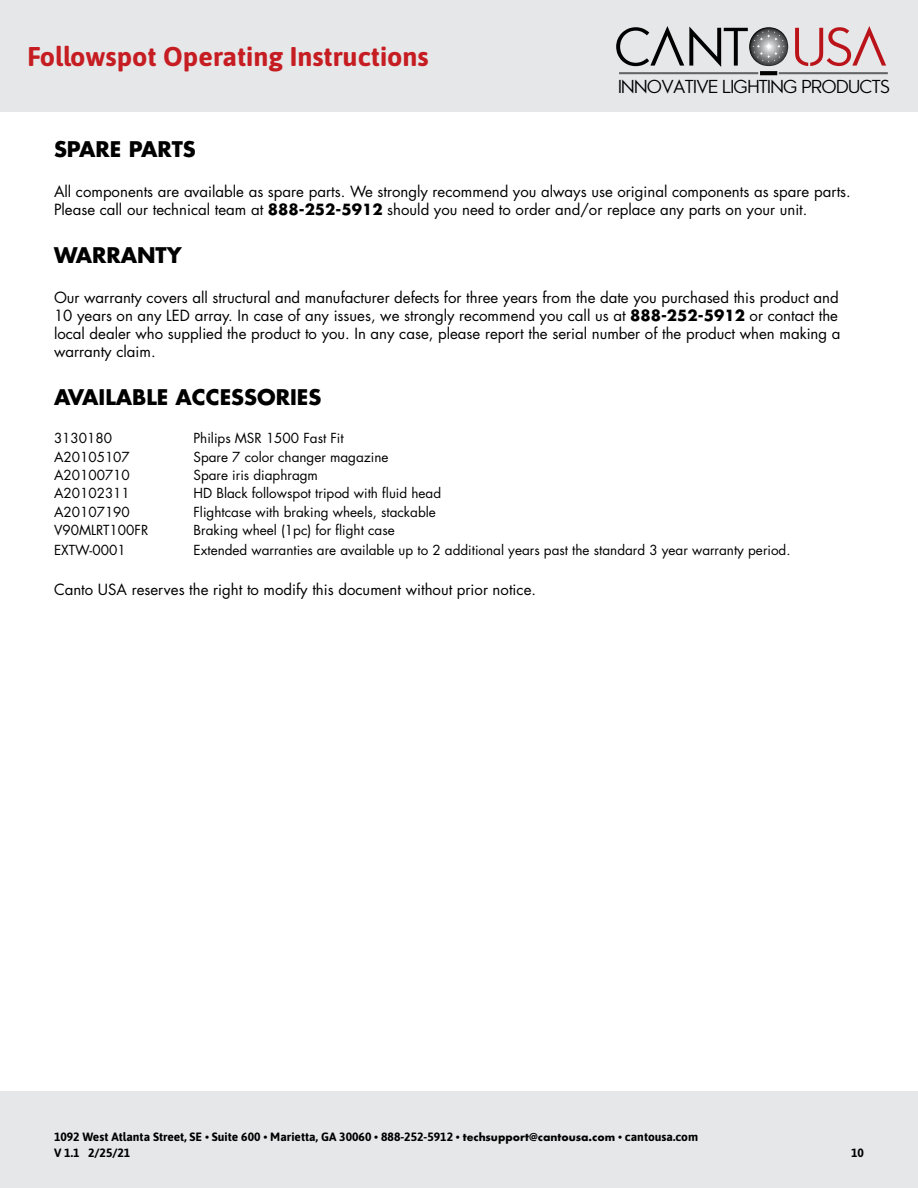
<style>
.page{position:relative;width:918px;height:1188px;background:#fff}
.page>*{position:absolute;margin:0;border:0;box-sizing:border-box;transform-origin:0 0}
.t1{font:700 27px "Asap";color:#c61d23}
.t2{font:700 21px "Futura";color:#000}
.t3{font:18px "Pasajero";color:#000}
.t4{font:15px/18px "Futura";color:#000}
.t5{font:13.5px "Futura";color:#000}
.t6{font:700 12px "Asap";color:#000}
.s1{font-weight:700}
.s2{font-family:"Futura PT"}
</style>
<div class="page">
<div style="left:0;top:0;width:918px;height:112px;background:#e6e7e8"></div>
<div style="left:0;top:1091px;width:918px;height:97px;background:#e6e7e8"></div>
<svg style="left:795px;top:26px;width:91px;height:40px"></svg>
<svg style="left:616px;top:26px;width:172px;height:41px"></svg>
<hr style="left:619px;top:72px;width:139px;height:2px;background:#636466">
<hr style="left:779px;top:72px;width:109px;height:2px;background:#636466">
<svg style="left:760px;top:71px;width:17px;height:4px"></svg>
<h1 class="t1" style="left:27px;top:37px;width:403px">Followspot Operating Instructions</h1>
<p class="t3" style="left:618px;top:76px;width:273px">INNOVATIVE LIGHTING PRODUCTS</p>
<h2 class="t2" style="left:54px;top:135px;width:143px">SPARE PARTS</h2>
<p class="t4" style="left:54px;top:183px;width:798px">All components are available as spare parts. We strongly recommend you always use original components as spare parts.<br>Please call our technical team at <span class="s1">888-252-5912</span> should you need to order and/or replace any parts on your unit.</p>
<h2 class="t2" style="left:54px;top:241px;width:129px">WARRANTY</h2>
<p class="t4" style="left:54px;top:289px;width:788px">Our warranty covers all structural and manufacturer defects for three years from the date you purchased this product and 10 years on any LED array. In case of any issues, we strongly recommend you call us at <span class="s1">888-252-5912</span> or contact the local dealer who supplied the product to you. In any case, please report the serial number of the product when making a warranty claim.</p>
<h2 class="t2" style="left:54px;top:383px;width:269px">AVAILABLE ACCESSORIES</h2>
<p class="t5" style="left:54px;top:430px;width:60px">3130180</p>
<p class="t5" style="left:193px;top:430px;width:152px">Philips MSR 1500 Fast Fit</p>
<p class="t5" style="left:54px;top:448px;width:77px">A20105107</p>
<p class="t5" style="left:193px;top:448px;width:197px">Spare 7 color changer magazine</p>
<p class="t5" style="left:54px;top:466px;width:77px">A20100710</p>
<p class="t5" style="left:193px;top:466px;width:126px">Spare iris diaphragm</p>
<p class="t5" style="left:54px;top:485px;width:77px">A20102311</p>
<p class="t5" style="left:193px;top:485px;width:249px">HD Black followspot tripod with fluid head</p>
<p class="t5" style="left:54px;top:503px;width:77px">A20107190</p>
<p class="t5" style="left:193px;top:503px;width:244px">Flightcase with braking wheels, stackable</p>
<p class="t5" style="left:54px;top:521px;width:96px">V90MLRT100FR</p>
<p class="t5" style="left:193px;top:521px;width:203px">Braking wheel (1pc) for flight case</p>
<p class="t5" style="left:54px;top:542px;width:73px">EXTW-0001</p>
<p class="t5" style="left:193px;top:542px;width:599px">Extended warranties are available up to 2 additional years past the standard 3 year warranty period.</p>
<p class="t4" style="left:54px;top:581px;width:484px">Canto USA reserves the right to modify this document without prior notice.</p>
<p class="t6" style="left:54px;top:1129px;width:646px">1092 West Atlanta Street, SE • Suite 600 • Marietta, GA 30060 • 888-252-5912 • <span class="s2">techsupport@cantousa.com</span> • cantousa.com</p>
<p class="t6" style="left:54px;top:1145px;width:78px">V 1.1 2/25/21</p>
<p class="t6" style="left:851px;top:1145px;width:14px">10</p>
</div>
